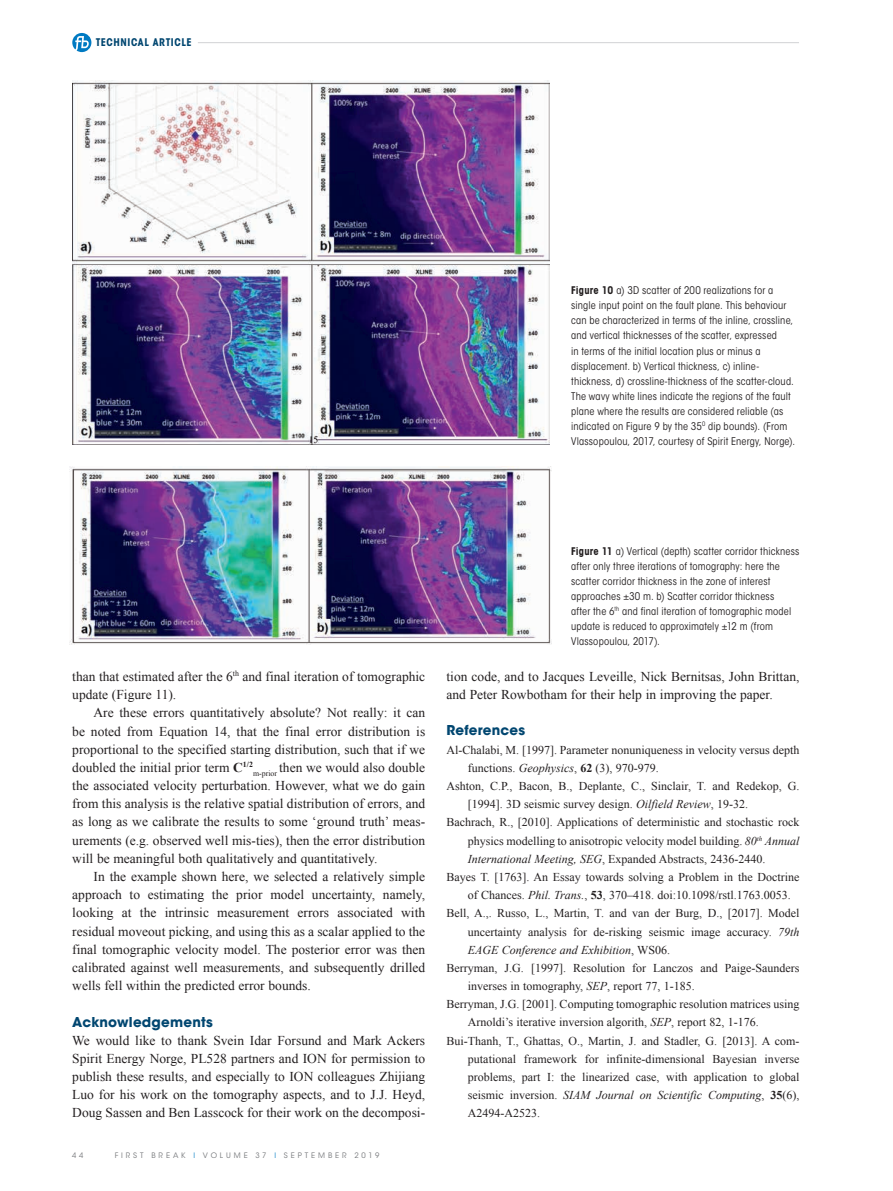
<style>
.page{position:relative;width:893px;height:1191px;background:#fff}
.page>*{position:absolute;margin:0;border:0;box-sizing:border-box;transform-origin:0 0}
.t1{font:13.5px/18.1px "Times New Roman";color:#231f20;text-align:justify}
.t2{font:700 13.5px "ITC Avant Garde Std";letter-spacing:.015em;color:#004670}
.t3{font:12px "Times New Roman";color:#231f20}
.t4{font:italic 12px "Times New Roman";color:#231f20}
.t5{font:condensed 10.5px/15px "ITC Avant Garde Std";letter-spacing:.015em;color:#231f20}
.t6{font:700 condensed 10.5px "ITC Avant Garde Std";letter-spacing:.055em;color:#004670}
.t7{font:7.5px "ITC Avant Garde Std";letter-spacing:.385em;color:#787a7d}
.s1{font-weight:700}
.s2{color:#1c8acb}
.s3{font-style:italic}
.s4{font-style:normal}
.s5{font-weight:700;font-style:normal}
</style>
<div class="page">
<hr style="left:198px;top:42px;width:601px;height:1px;background:#d1d2d4">
<svg style="left:72px;top:33px;width:19px;height:19px"></svg>
<img style="left:72px;top:81px;width:478px;height:363px">
<img style="left:70px;top:466px;width:482px;height:178px">
<p class="t6" style="left:96px;top:36px;width:98px">TECHNICAL ARTICLE</p>
<p class="t5" style="left:571px;top:283px;width:225px"><span class="s1">Figure 10</span> a) 3D scatter of 200 realizations for a single input point on the fault plane. This behaviour can be characterized in terms of the inline, crossline, and vertical thicknesses of the scatter, expressed<br>in terms of the initial location plus or minus a displacement. b) Vertical thickness, c) inline&shy;thickness, d) crossline-thickness of the scatter-cloud.<br>The wavy white lines indicate the regions of the fault plane where the results are considered reliable (as indicated on Figure 9 by the 35<sup>0</sup> dip bounds). (From Vlassopoulou, 2017, courtesy of Spirit Energy, Norge).</p>
<p class="t1" style="left:72px;top:667px;width:354px">than that estimated after the 6<sup>th</sup> and final iteration of tomographic update (Figure 11).</p>
<p class="t1" style="left:72px;top:703px;width:354px;text-indent:21px">Are these errors quantitatively absolute? Not really: it can be noted from Equation 14, that the final error distribution is proportional to the specified starting distribution, such that if we doubled the initial prior term <span class="s1">C</span><sup>1/2</sup><sub>m-prior</sub> then we would also double the associated velocity perturbation. However, what we do gain from this analysis is the relative spatial distribution of errors, and as long as we calibrate the results to some ‘ground truth’ meas&shy;urements (e.g. observed well mis-ties), then the error distribution will be meaningful both qualitatively and quantitatively.</p>
<p class="t1" style="left:72px;top:867px;width:354px;text-indent:21px">In the example shown here, we selected a relatively simple approach to estimating the prior model uncertainty, namely, looking at the intrinsic measurement errors associated with residual moveout picking, and using this as a scalar applied to the final tomographic velocity model. The posterior error was then calibrated against well measurements, and subsequently drilled wells fell within the predicted error bounds.</p>
<p class="t2" style="left:72px;top:1012px;width:142px">Acknowledgements</p>
<p class="t1" style="left:72px;top:1031px;width:354px">We would like to thank Svein Idar Forsund and Mark Ackers Spirit Energy Norge, PL528 partners and ION for permission to publish these results, and especially to ION colleagues Zhijiang Luo for his work on the tomography aspects, and to J.J. Heyd, Doug Sassen and Ben Lasscock for their work on the decomposi-</p>
<p class="t7" style="left:72px;top:1151px;width:13px">4 4</p>
<p class="t7" style="left:115px;top:1151px;width:266px">FIRST BREAK <span class="s2">I</span> VOLUME 37 <span class="s2">I</span> SEPTEMBER 2019</p>
<p class="t5" style="left:571px;top:543px;width:230px"><span class="s1">Figure 11</span> a) Vertical (depth) scatter corridor thickness after only three iterations of tomography: here the scatter corridor thickness in the zone of interest approaches ±30 m. b) Scatter corridor thickness<br>after the 6<sup>th</sup> and final iteration of tomographic model update is reduced to approximately ±12 m (from Vlassopoulou, 2017).</p>
<p class="t1" style="left:446px;top:667px;width:354px">tion code, and to Jacques Leveille, Nick Bernitsas, John Brittan, and Peter Rowbotham for their help in improving the paper.</p>
<p class="t2" style="left:446px;top:721px;width:80px">References</p>
<p class="t3" style="left:446px;top:741px;width:354px">Al-Chalabi, M. [1997]. Parameter nonuniqueness in velocity versus depth</p>
<p class="t3" style="left:468px;top:759px;width:193px">functions. <span class="s3">Geophysics</span>, <span class="s1">62</span> (3), 970-979.</p>
<p class="t3" style="left:446px;top:778px;width:354px">Ashton, C.P., Bacon, B., Deplante, C., Sinclair, T. and Redekop, G.</p>
<p class="t3" style="left:468px;top:796px;width:282px">[1994]. 3D seismic survey design. <span class="s3">Oilfield Review</span>, 19-32.</p>
<p class="t3" style="left:446px;top:814px;width:354px">Bachrach, R., [2010]. Applications of deterministic and stochastic rock</p>
<p class="t3" style="left:468px;top:832px;width:333px">physics modelling to anisotropic velocity model building. <span class="s3">80</span><sup>th</sup> <span class="s3">Annual</span></p>
<p class="t3" style="left:468px;top:850px;width:299px"><span class="s3">International Meeting, SEG</span>, Expanded Abstracts, 2436-2440.</p>
<p class="t3" style="left:446px;top:869px;width:354px">Bayes T. [1763]. An Essay towards solving a Problem in the Doctrine</p>
<p class="t3" style="left:468px;top:887px;width:325px">of Chances. <span class="s3">Phil. Trans.</span>, <span class="s1">53</span>, 370–418. doi:10.1098/rstl.1763.0053.</p>
<p class="t3" style="left:446px;top:905px;width:354px">Bell, A.,. Russo, L., Martin, T. and van der Burg, D., [2017]. Model</p>
<p class="t3" style="left:468px;top:923px;width:333px">uncertainty analysis for de-risking seismic image accuracy. <span class="s3">79th</span></p>
<p class="t4" style="left:468px;top:941px;width:204px">EAGE Conference and Exhibition<span class="s4">, WS06.</span></p>
<p class="t3" style="left:446px;top:959px;width:354px">Berryman, J.G. [1997]. Resolution for Lanczos and Paige-Saunders</p>
<p class="t3" style="left:468px;top:978px;width:228px">inverses in tomography, <span class="s3">SEP</span>, report 77, 1-185.</p>
<p class="t3" style="left:446px;top:996px;width:354px">Berryman, J.G. [2001]. Computing tomographic resolution matrices using</p>
<p class="t3" style="left:468px;top:1014px;width:293px">Arnoldi’s iterative inversion algorith, <span class="s3">SEP</span>, report 82, 1-176.</p>
<p class="t3" style="left:446px;top:1032px;width:354px">Bui-Thanh, T., Ghattas, O., Martin, J. and Stadler, G. [2013]. A com-</p>
<p class="t3" style="left:468px;top:1050px;width:333px">putational framework for infinite-dimensional Bayesian inverse</p>
<p class="t3" style="left:468px;top:1069px;width:333px">problems, part I: the linearized case, with application to global</p>
<p class="t4" style="left:468px;top:1087px;width:333px"><span class="s4">seismic inversion.</span> SIAM Journal on Scientific Computing<span class="s4">,</span> <span class="s5">35</span><span class="s4">(6),</span></p>
<p class="t3" style="left:468px;top:1105px;width:74px">A2494-A2523.</p>
</div>
